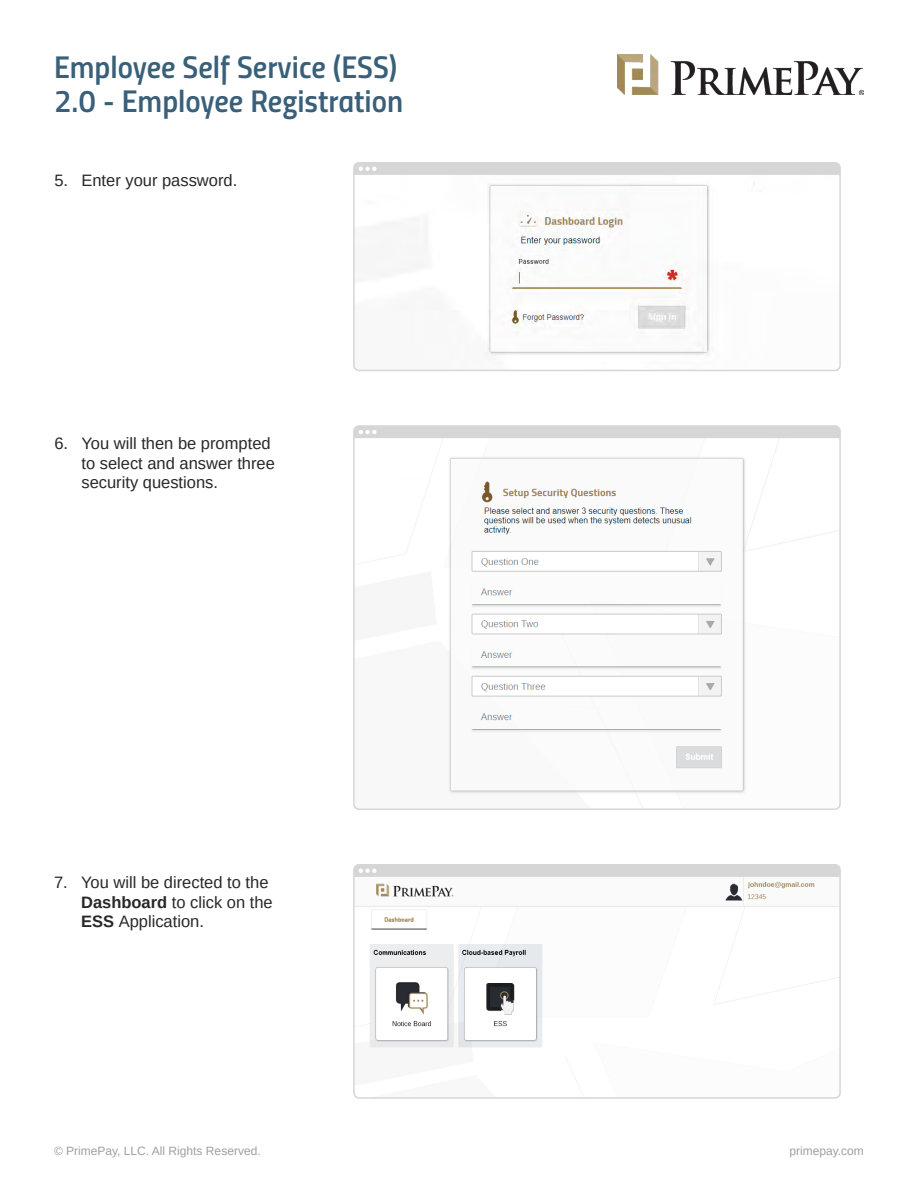
<style>
.page{position:relative;width:918px;height:1188px;background:#fff}
.page>*{position:absolute;margin:0;border:0;box-sizing:border-box;transform-origin:0 0}
.t1{font:31.5px/34.5px "Titillium Semibold Upright";color:#395f79}
.t2{font:16.5px/19.5px "Arimo";color:#282828}
.t3{font:12px "Arimo";color:#9f9f9e}
.s1{font-weight:700}
</style>
<div class="page">
<img style="left:618px;top:54px;width:246px;height:40px">
<img style="left:383px;top:183px;width:371px;height:172px">
<div style="left:353px;top:162px;width:488px;height:209px;border:2px solid #d6d6d6;border-radius:5px"></div>
<div style="left:354px;top:163px;width:486px;height:12px;background:#d6d6d6"></div>
<img style="left:360px;top:438px;width:477px;height:357px">
<div style="left:353px;top:425px;width:488px;height:385px;border:2px solid #d6d6d6;border-radius:5px"></div>
<div style="left:354px;top:426px;width:486px;height:12px;background:#d6d6d6"></div>
<img style="left:356px;top:877px;width:482px;height:171px">
<div style="left:353px;top:864px;width:488px;height:235px;border:2px solid #d6d6d6;border-radius:5px"></div>
<div style="left:354px;top:865px;width:486px;height:12px;background:#d6d6d6"></div>
<h1 class="t1" style="left:54px;top:48px;width:351px">Employee Self Service (ESS)<br>2.0 - Employee Registration</h1>
<p class="t2" style="left:54px;top:170px;width:184px">5. Enter your password.</p>
<p class="t2" style="left:81px;top:434px;width:195px;text-indent:-27px">6. You will then be prompted to select and answer three security questions.</p>
<p class="t2" style="left:81px;top:873px;width:193px;text-indent:-27px">7. You will be directed to the<br><span class="s1">Dashboard</span> to click on the<br><span class="s1">ESS</span> Application.</p>
<p class="t3" style="left:54px;top:1144px;width:208px">© PrimePay, LLC. All Rights Reserved.</p>
<p class="t3" style="left:790px;top:1144px;width:76px">primepay.com</p>
</div>
